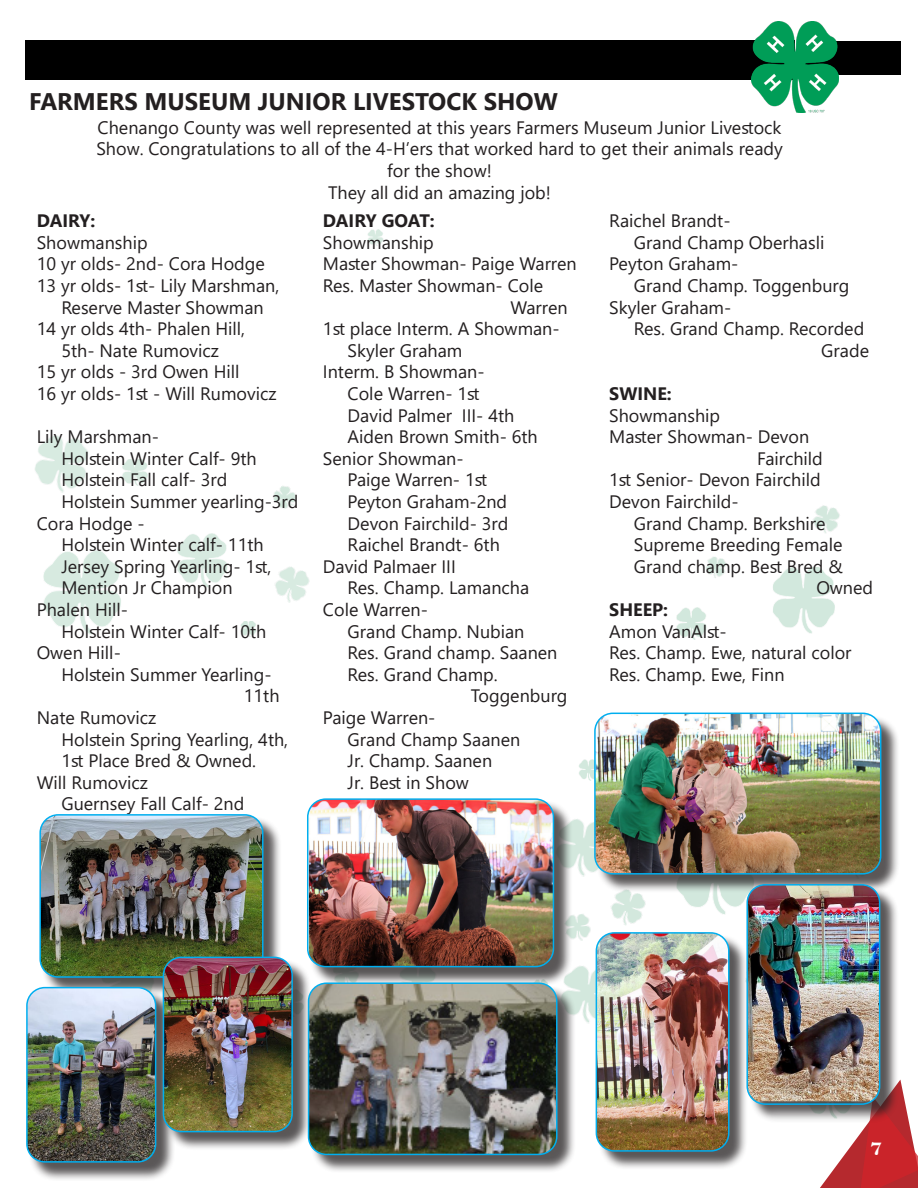
<style>
.page{position:relative;width:918px;height:1188px;background:#fff}
.page>*{position:absolute;margin:0;border:0;box-sizing:border-box;transform-origin:0 0}
.t1{font:700 24px "Segoe UI";color:#231f20}
.t2{font:24px "Bell MT Bold";color:#fff}
.t3{font:18px/21.6px "Segoe UI";color:#231f20}
.t4{font:700 18px "Segoe UI";color:#231f20}
</style>
<div class="page">
<img style="left:573px;top:962px;width:23px;height:66px">
<img style="left:773px;top:567px;width:62px;height:66px">
<img style="left:681px;top:893px;width:66px;height:22px">
<img style="left:611px;top:893px;width:35px;height:33px">
<img style="left:813px;top:505px;width:27px;height:28px">
<img style="left:273px;top:486px;width:23px;height:23px">
<img style="left:676px;top:608px;width:31px;height:32px">
<img style="left:241px;top:621px;width:15px;height:16px">
<img style="left:573px;top:819px;width:22px;height:58px">
<img style="left:579px;top:760px;width:15px;height:20px">
<img style="left:573px;top:914px;width:18px;height:27px">
<img style="left:705px;top:557px;width:22px;height:21px">
<img style="left:43px;top:551px;width:78px;height:83px">
<img style="left:177px;top:534px;width:51px;height:54px">
<img style="left:35px;top:435px;width:53px;height:58px">
<img style="left:368px;top:230px;width:15px;height:16px">
<img style="left:122px;top:459px;width:26px;height:27px">
<svg style="left:820px;top:1080px;width:98px;height:108px"></svg>
<img style="left:275px;top:567px;width:35px;height:36px">
<div style="left:804px;top:42px;width:97px;height:33px;background:#000"></div>
<div style="left:25px;top:40px;width:770px;height:40px;background:#000"></div>
<img style="left:751px;top:22px;width:87px;height:91px">
<div style="left:42px;top:816px;width:240px;height:180px;background:#231f20;opacity:.75"></div>
<img style="left:42px;top:816px;width:221px;height:161px">
<div style="left:39px;top:814px;width:225px;height:164px;border:2px solid #00aeef;border-radius:18px"></div>
<div style="left:28px;top:989px;width:147px;height:192px;background:#231f20;opacity:.75"></div>
<img style="left:28px;top:988px;width:128px;height:174px">
<div style="left:26px;top:987px;width:130px;height:176px;border:2px solid #00aeef;border-radius:18px"></div>
<div style="left:309px;top:801px;width:264px;height:185px;background:#231f20;opacity:.75"></div>
<img style="left:309px;top:801px;width:244px;height:166px">
<div style="left:307px;top:798px;width:247px;height:169px;border:2px solid #00aeef;border-radius:18px"></div>
<div style="left:596px;top:715px;width:304px;height:178px;background:#231f20;opacity:.75"></div>
<img style="left:595px;top:713px;width:286px;height:161px">
<div style="left:594px;top:713px;width:287px;height:162px;border:2px solid #00aeef;border-radius:18px"></div>
<div style="left:749px;top:886px;width:150px;height:237px;background:#231f20;opacity:.75"></div>
<img style="left:747px;top:885px;width:133px;height:216px">
<div style="left:746px;top:884px;width:134px;height:221px;border:2px solid #00aeef;border-radius:18px"></div>
<div style="left:598px;top:934px;width:150px;height:236px;background:#231f20;opacity:.75"></div>
<img style="left:596px;top:933px;width:133px;height:218px">
<div style="left:596px;top:932px;width:134px;height:220px;border:2px solid #00aeef;border-radius:18px"></div>
<div style="left:165px;top:959px;width:147px;height:192px;background:#231f20;opacity:.75"></div>
<img style="left:163px;top:957px;width:129px;height:175px">
<div style="left:163px;top:957px;width:130px;height:175px;border:2px solid #00aeef;border-radius:18px"></div>
<div style="left:310px;top:985px;width:266px;height:189px;background:#231f20;opacity:.75"></div>
<img style="left:309px;top:983px;width:248px;height:171px">
<div style="left:308px;top:982px;width:250px;height:173px;border:2px solid #00aeef;border-radius:18px"></div>
<p class="t1" style="left:29px;top:78px;width:530px">FARMERS MUSEUM JUNIOR LIVESTOCK SHOW</p>
<p class="t3" style="left:98px;top:115px;width:685px">Chenango County was well represented at this years Farmers Museum Junior Livestock</p>
<p class="t3" style="left:96px;top:137px;width:688px">Show. Congratulations to all of the 4-H’ers that worked hard to get their animals ready</p>
<p class="t3" style="left:387px;top:158px;width:106px">for the show!</p>
<p class="t3" style="left:328px;top:180px;width:224px">They all did an amazing job!</p>
<p class="t4" style="left:37px;top:204px;width:60px">DAIRY:</p>
<p class="t3" style="left:37px;top:230px;width:112px">Showmanship</p>
<p class="t3" style="left:37px;top:252px;width:230px">10 yr olds- 2nd- Cora Hodge</p>
<p class="t3" style="left:37px;top:273px;width:244px">13 yr olds- 1st- Lily Marshman,</p>
<p class="t3" style="left:61px;top:295px;width:204px">Reserve Master Showman</p>
<p class="t3" style="left:37px;top:316px;width:210px">14 yr olds 4th- Phalen Hill,</p>
<p class="t3" style="left:61px;top:338px;width:159px">5th- Nate Rumovicz</p>
<p class="t3" style="left:37px;top:360px;width:204px">15 yr olds - 3rd Owen Hill</p>
<p class="t3" style="left:37px;top:381px;width:241px">16 yr olds- 1st - Will Rumovicz</p>
<p class="t3" style="left:37px;top:424px;width:124px">Lily Marshman-</p>
<p class="t3" style="left:61px;top:446px;width:197px">Holstein Winter Calf- 9th</p>
<p class="t3" style="left:61px;top:468px;width:168px">Holstein Fall calf- 3rd</p>
<p class="t3" style="left:61px;top:489px;width:239px">Holstein Summer yearling-3rd</p>
<p class="t3" style="left:37px;top:511px;width:110px">Cora Hodge -</p>
<p class="t3" style="left:61px;top:532px;width:204px">Holstein Winter calf- 11th</p>
<p class="t3" style="left:61px;top:554px;width:212px">Jersey Spring Yearling- 1st,</p>
<p class="t3" style="left:61px;top:576px;width:173px">Mention Jr Champion</p>
<p class="t3" style="left:37px;top:597px;width:93px">Phalen Hill-</p>
<p class="t3" style="left:61px;top:619px;width:207px">Holstein Winter Calf- 10th</p>
<p class="t3" style="left:37px;top:640px;width:86px">Owen Hill-</p>
<p class="t3" style="left:61px;top:662px;width:212px">Holstein Summer Yearling-</p>
<p class="t3" style="left:244px;top:684px;width:37px">11th</p>
<p class="t3" style="left:37px;top:705px;width:121px">Nate Rumovicz</p>
<p class="t3" style="left:61px;top:727px;width:228px">Holstein Spring Yearling, 4th,</p>
<p class="t3" style="left:61px;top:748px;width:196px">1st Place Bred &amp; Owned.</p>
<p class="t3" style="left:37px;top:770px;width:113px">Will Rumovicz</p>
<p class="t3" style="left:61px;top:792px;width:184px">Guernsey Fall Calf- 2nd</p>
<p class="t3" style="left:609px;top:208px;width:123px">Raichel Brandt-</p>
<p class="t3" style="left:634px;top:230px;width:192px">Grand Champ Oberhasli</p>
<p class="t3" style="left:609px;top:252px;width:131px">Peyton Graham-</p>
<p class="t3" style="left:634px;top:273px;width:217px">Grand Champ. Toggenburg</p>
<p class="t3" style="left:609px;top:295px;width:124px">Skyler Graham-</p>
<p class="t3" style="left:634px;top:316px;width:232px">Res. Grand Champ. Recorded</p>
<p class="t3" style="left:821px;top:338px;width:49px">Grade</p>
<p class="t4" style="left:609px;top:377px;width:64px">SWINE:</p>
<p class="t3" style="left:609px;top:403px;width:112px">Showmanship</p>
<p class="t3" style="left:609px;top:424px;width:201px">Master Showman- Devon</p>
<p class="t3" style="left:757px;top:446px;width:67px">Fairchild</p>
<p class="t3" style="left:609px;top:468px;width:213px">1st Senior- Devon Fairchild</p>
<p class="t3" style="left:609px;top:489px;width:131px">Devon Fairchild-</p>
<p class="t3" style="left:634px;top:511px;width:193px">Grand Champ. Berkshire</p>
<p class="t3" style="left:634px;top:532px;width:210px">Supreme Breeding Female</p>
<p class="t3" style="left:634px;top:554px;width:211px">Grand champ. Best Bred &amp;</p>
<p class="t3" style="left:816px;top:576px;width:58px">Owned</p>
<p class="t4" style="left:609px;top:593px;width:60px">SHEEP:</p>
<p class="t3" style="left:609px;top:619px;width:119px">Amon VanAlst-</p>
<p class="t3" style="left:609px;top:640px;width:244px">Res. Champ. Ewe, natural color<br>Res. Champ. Ewe, Finn</p>
<p class="t4" style="left:323px;top:204px;width:113px">DAIRY GOAT:</p>
<p class="t3" style="left:323px;top:230px;width:112px">Showmanship</p>
<p class="t3" style="left:323px;top:252px;width:255px">Master Showman- Paige Warren</p>
<p class="t3" style="left:323px;top:273px;width:222px">Res. Master Showman- Cole</p>
<p class="t3" style="left:510px;top:295px;width:59px">Warren</p>
<p class="t3" style="left:323px;top:316px;width:238px">1st place Interm. A Showman-</p>
<p class="t3" style="left:348px;top:338px;width:116px">Skyler Graham</p>
<p class="t3" style="left:323px;top:360px;width:163px">Interm. B Showman-</p>
<p class="t3" style="left:348px;top:381px;width:133px">Cole Warren- 1st</p>
<p class="t3" style="left:348px;top:403px;width:168px">David Palmer III- 4th</p>
<p class="t3" style="left:348px;top:424px;width:192px">Aiden Brown Smith- 6th</p>
<p class="t3" style="left:323px;top:446px;width:142px">Senior Showman-</p>
<p class="t3" style="left:348px;top:468px;width:141px">Paige Warren- 1st</p>
<p class="t3" style="left:348px;top:489px;width:161px">Peyton Graham-2nd</p>
<p class="t3" style="left:348px;top:511px;width:162px">Devon Fairchild- 3rd</p>
<p class="t3" style="left:348px;top:532px;width:154px">Raichel Brandt- 6th</p>
<p class="t3" style="left:323px;top:554px;width:134px">David Palmaer III</p>
<p class="t3" style="left:348px;top:576px;width:183px">Res. Champ. Lamancha</p>
<p class="t3" style="left:323px;top:597px;width:106px">Cole Warren-</p>
<p class="t3" style="left:348px;top:619px;width:178px">Grand Champ. Nubian</p>
<p class="t3" style="left:348px;top:640px;width:211px">Res. Grand champ. Saanen</p>
<p class="t3" style="left:348px;top:662px;width:152px">Res. Grand Champ.</p>
<p class="t3" style="left:471px;top:684px;width:98px">Toggenburg</p>
<p class="t3" style="left:323px;top:705px;width:114px">Paige Warren-</p>
<p class="t3" style="left:348px;top:727px;width:174px">Grand Champ Saanen</p>
<p class="t3" style="left:348px;top:748px;width:146px">Jr. Champ. Saanen</p>
<p class="t3" style="left:348px;top:770px;width:123px">Jr. Best in Show</p>
<h1 class="t2" style="left:870px;top:1133px;width:14px">7</h1>
</div>
